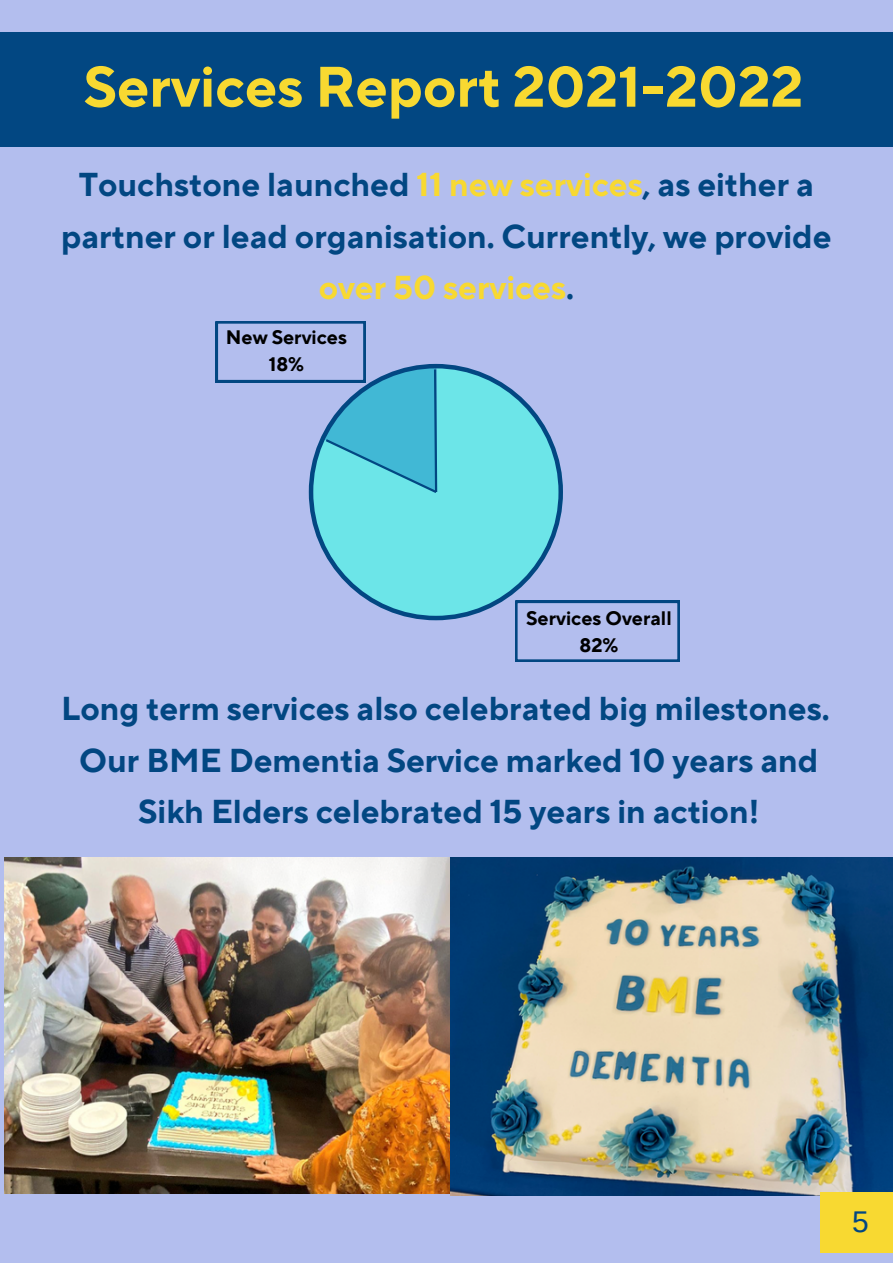
<style>
.page{position:relative;width:893px;height:1264px;background:#fff}
.page>*{position:absolute;margin:0;border:0;box-sizing:border-box;transform-origin:0 0}
.t1{font:700 57px "TT Norms Pro";color:#f8d931}
.t2{font:700 33px/51.8px "TT Norms Pro";color:#024782;text-align:center}
.t3{font:30px "Arimo";color:#024782}
.t4{font:700 19.5px/27.2px "TT Norms Pro";color:#000;text-align:center}
.s1{color:#f8d931}
</style>
<div class="page">
<div style="left:0;top:0;width:892px;height:1262px;background:#b3beee"></div>
<div style="left:0;top:32px;width:892px;height:114px;background:#024782"></div>
<img style="left:4px;top:857px;width:447px;height:336px">
<img style="left:451px;top:857px;width:441px;height:338px">
<svg style="left:309px;top:364px;width:254px;height:256px"></svg>
<div style="left:820px;top:1191px;width:72px;height:61px;background:#f8d931"></div>
<svg style="left:515px;top:601px;width:164px;height:60px"></svg>
<svg style="left:216px;top:321px;width:223px;height:174px"></svg>
<h1 class="t1" style="left:84px;top:52px;width:721px">Services Report 2021-2022</h1>
<p class="t2" style="left:61px;top:160px;width:771px">Touchstone launched <span class="s1">11 new services</span>, as either a partner or lead organisation. Currently, we provide <span class="s1">over 50 services</span>.</p>
<p class="t4" style="left:226px;top:324px;width:122px">New Services<br>18%</p>
<p class="t4" style="left:526px;top:605px;width:147px">Services Overall<br>82%</p>
<p class="t2" style="left:61px;top:683px;width:770px">Long term services also celebrated big milestones.<br>Our BME Dementia Service marked 10 years and<br>Sikh Elders celebrated 15 years in action!</p>
<p class="t3" style="left:852px;top:1204px;width:18px">5</p>
</div>
